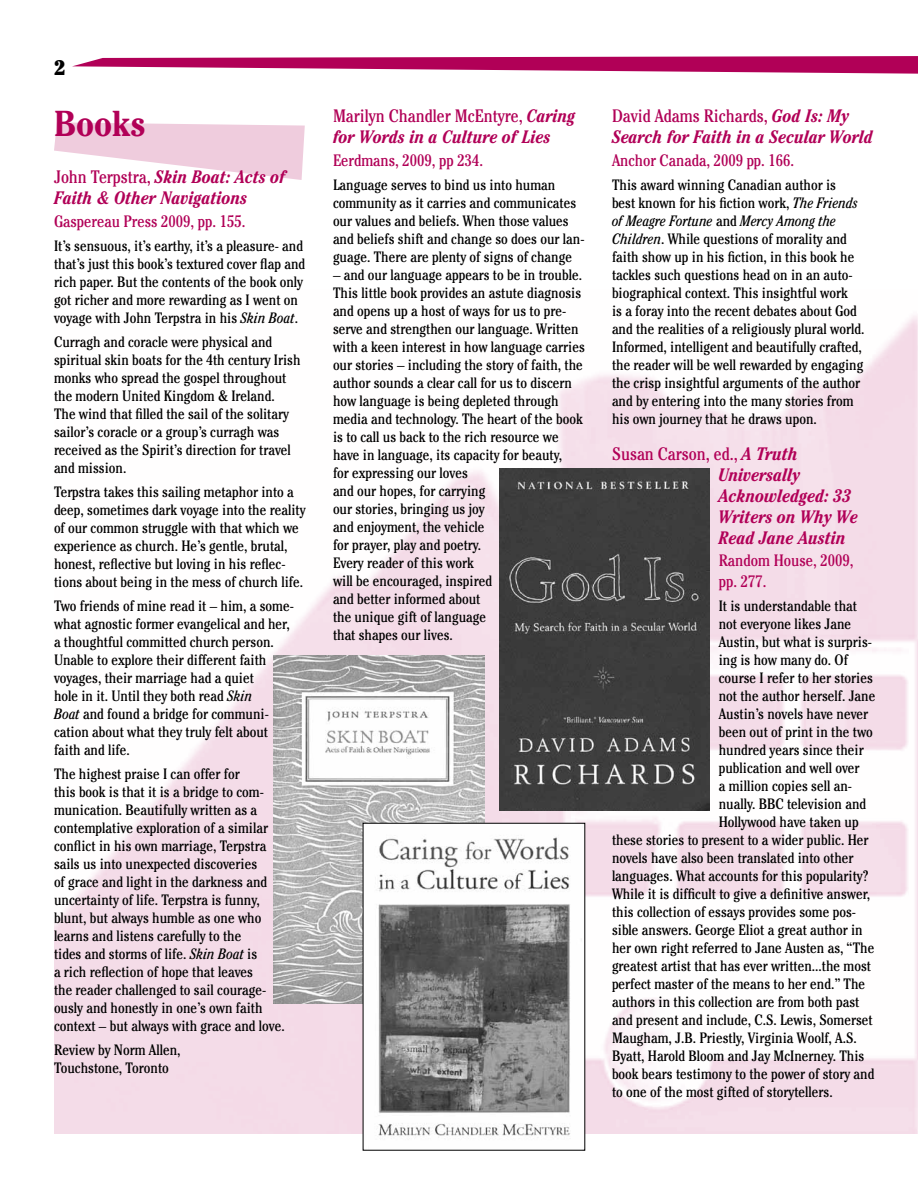
<style>
.page{position:relative;width:918px;height:1188px;background:#fff}
.page>*{position:absolute;margin:0;border:0;box-sizing:border-box;transform-origin:0 0}
.t1{font:700 condensed 36px "Cheltenham";color:#b10057}
.t2{font:900 condensed 21px "Cheltenham";color:#000}
.t3{font:italic 700 condensed 18px/21px "Cheltenham";color:#b10057}
.t4{font:condensed 16.5px/21px "Cheltenham";color:#b10057}
.t5{font:condensed 15px/18px "Cheltenham";color:#000}
.s1{font-weight:400;font-style:normal}
.s2{font-style:italic}
</style>
<div class="page">
<svg style="left:72px;top:56px;width:846px;height:18px"></svg>
<img style="left:54px;top:315px;width:864px;height:819px">
<svg style="left:54px;top:122px;width:251px;height:58px"></svg>
<img style="left:499px;top:468px;width:211px;height:342px">
<img style="left:274px;top:655px;width:210px;height:348px">
<img style="left:365px;top:825px;width:218px;height:313px">
<h2 class="t2" style="left:54px;top:55px;width:13px">2</h2>
<h1 class="t1" style="left:54px;top:102px;width:93px">Books</h1>
<p class="t3" style="left:54px;top:166px;width:233px"><span class="s1">John Terpstra,</span> Skin Boat: Acts of<br>Faith &amp; Other Navigations</p>
<p class="t4" style="left:54px;top:210px;width:193px">Gaspereau Press 2009, pp. 155.</p>
<p class="t5" style="left:54px;top:236px;width:253px">It’s sensuous, it’s earthy, it’s a pleasure- and that’s just this book’s textured cover flap and rich paper. But the contents of the book only got richer and more rewarding as I went on voyage with John Terpstra in his <span class="s2">Skin Boat</span>.</p>
<p class="t5" style="left:54px;top:332px;width:248px">Curragh and coracle were physical and spiritual skin boats for the 4th century Irish monks who spread the gospel throughout the modern United Kingdom &amp; Ireland.<br>The wind that filled the sail of the solitary sailor’s coracle or a group’s curragh was received as the Spirit’s direction for travel and mission.</p>
<p class="t5" style="left:54px;top:482px;width:253px">Terpstra takes this sailing metaphor into a deep, sometimes dark voyage into the reality of our common struggle with that which we experience as church. He’s gentle, brutal, honest, reflective but loving in his reflec&shy;tions about being in the mess of church life.</p>
<p class="t5" style="left:54px;top:596px;width:241px">Two friends of mine read it – him, a some&shy;what agnostic former evangelical and her, a thoughtful committed church person.<br>Unable to explore their different faith voyages, their marriage had a quiet<br>hole in it. Until they both read <span class="s2">Skin<br>Boat</span> and found a bridge for communi&shy;cation about what they truly felt about faith and life.</p>
<p class="t5" style="left:54px;top:764px;width:232px">The highest praise I can offer for<br>this book is that it is a bridge to com&shy;munication. Beautifully written as a contemplative exploration of a similar conflict in his own marriage, Terpstra sails us into unexpected discoveries<br>of grace and light in the darkness and uncertainty of life. Terpstra is funny, blunt, but always humble as one who learns and listens carefully to the<br>tides and storms of life. <span class="s2">Skin Boat</span> is<br>a rich reflection of hope that leaves<br>the reader challenged to sail courage&shy;ously and honestly in one’s own faith context – but always with grace and love.</p>
<p class="t5" style="left:54px;top:1040px;width:128px">Review by Norm Allen,<br>Touchstone, Toronto</p>
<p class="t3" style="left:333px;top:105px;width:244px"><span class="s1">Marilyn Chandler McEntyre,</span> Caring for Words in a Culture of Lies</p>
<p class="t4" style="left:333px;top:149px;width:152px">Eerdmans, 2009, pp 234.</p>
<p class="t5" style="left:333px;top:175px;width:253px">Language serves to bind us into human community as it carries and communicates our values and beliefs. When those values and beliefs shift and change so does our lan&shy;guage. There are plenty of signs of change</p>
<p class="t5" style="left:333px;top:265px;width:253px">– and our language appears to be in trouble.<br>This little book provides an astute diagnosis and opens up a host of ways for us to pre&shy;serve and strengthen our language. Written with a keen interest in how language carries our stories – including the story of faith, the author sounds a clear call for us to discern how language is being depleted through media and technology. The heart of the book is to call us back to the rich resource we have in language, its capacity for beauty,<br>for expressing our loves<br>and our hopes, for carrying<br>our stories, bringing us joy<br>and enjoyment, the vehicle<br>for prayer, play and poetry.<br>Every reader of this work<br>will be encouraged, inspired<br>and better informed about<br>the unique gift of language<br>that shapes our lives.</p>
<p class="t3" style="left:612px;top:105px;width:263px"><span class="s1">David Adams Richards,</span> God Is: My<br>Search for Faith in a Secular World</p>
<p class="t4" style="left:612px;top:149px;width:184px">Anchor Canada, 2009 pp. 166.</p>
<p class="t5" style="left:612px;top:175px;width:254px">This award winning Canadian author is<br>best known for his fiction work, <span class="s2">The Friends of Meagre Fortune</span> and <span class="s2">Mercy Among the Children</span>. While questions of morality and faith show up in his fiction, in this book he tackles such questions head on in an auto&shy;biographical context. This insightful work<br>is a foray into the recent debates about God and the realities of a religiously plural world.<br>Informed, intelligent and beautifully crafted, the reader will be well rewarded by engaging the crisp insightful arguments of the author and by entering into the many stories from his own journey that he draws upon.</p>
<p class="t3" style="left:719px;top:443px;width:141px;text-indent:-107px"><span class="s1">Susan Carson, ed.,</span> A Truth<br>Universally<br>Acknowledged: 33<br>Writers on Why We<br>Read Jane Austin</p>
<p class="t4" style="left:719px;top:550px;width:136px">Random House, 2009, pp. 277.</p>
<p class="t5" style="left:719px;top:597px;width:140px">It is understandable that</p>
<p class="t5" style="left:719px;top:615px;width:134px">not everyone likes Jane</p>
<p class="t5" style="left:719px;top:633px;width:155px">Austin, but what is surpris-</p>
<p class="t5" style="left:719px;top:651px;width:131px">ing is how many do. Of</p>
<p class="t5" style="left:719px;top:669px;width:156px">course I refer to her stories</p>
<p class="t5" style="left:719px;top:687px;width:158px">not the author herself. Jane</p>
<p class="t5" style="left:719px;top:705px;width:151px">Austin’s novels have never</p>
<p class="t5" style="left:719px;top:723px;width:156px">been out of print in the two</p>
<p class="t5" style="left:719px;top:741px;width:146px">hundred years since their</p>
<p class="t5" style="left:719px;top:759px;width:142px">publication and well over</p>
<p class="t5" style="left:719px;top:777px;width:135px">a million copies sell an-</p>
<p class="t5" style="left:719px;top:795px;width:149px">nually. BBC television and</p>
<p class="t5" style="left:719px;top:813px;width:141px">Hollywood have taken up</p>
<p class="t5" style="left:612px;top:831px;width:258px">these stories to present to a wider public. Her</p>
<p class="t5" style="left:612px;top:849px;width:243px">novels have also been translated into other</p>
<p class="t5" style="left:612px;top:867px;width:258px">languages. What accounts for this popularity?</p>
<p class="t5" style="left:612px;top:885px;width:260px">While it is difficult to give a definitive answer,</p>
<p class="t5" style="left:612px;top:903px;width:246px">this collection of essays provides some pos-</p>
<p class="t5" style="left:612px;top:921px;width:252px">sible answers. George Eliot a great author in</p>
<p class="t5" style="left:612px;top:939px;width:264px">her own right referred to Jane Austen as, “The</p>
<p class="t5" style="left:612px;top:957px;width:261px">greatest artist that has ever written...the most</p>
<p class="t5" style="left:612px;top:975px;width:255px">perfect master of the means to her end.” The</p>
<p class="t5" style="left:612px;top:993px;width:249px">authors in this collection are from both past</p>
<p class="t5" style="left:612px;top:1011px;width:262px">and present and include, C.S. Lewis, Somerset</p>
<p class="t5" style="left:612px;top:1029px;width:246px">Maugham, J.B. Priestly, Virginia Woolf, A.S.</p>
<p class="t5" style="left:612px;top:1047px;width:254px">Byatt, Harold Bloom and Jay McInerney. This</p>
<p class="t5" style="left:612px;top:1065px;width:264px">book bears testimony to the power of story and</p>
<p class="t5" style="left:612px;top:1083px;width:222px">to one of the most gifted of storytellers.</p>
</div>
